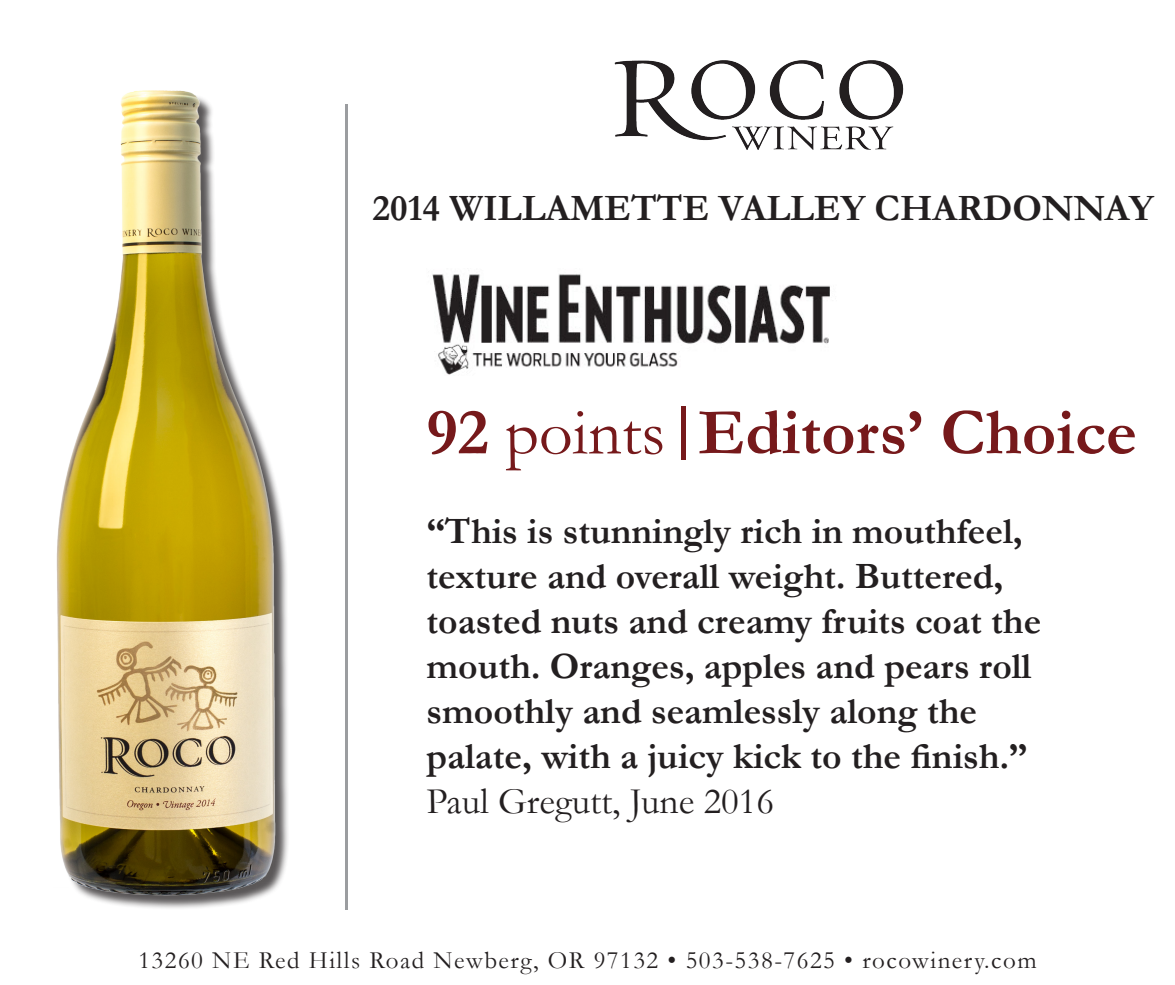
<style>
.page{position:relative;width:1175px;height:985px;background:#fff}
.page>*{position:absolute;margin:0;border:0;box-sizing:border-box;transform-origin:0 0}
.t1{font:700 66.25px "Garamond";color:#76191b}
.t2{font:700 37.5px/45px "Garamond";color:#231f20}
.t3{font:37.5px "Garamond";color:#231f20}
.t4{font:25px "Garamond";letter-spacing:.06em;color:#231f20}
.s1{font-weight:400}
</style>
<div class="page">
<hr style="left:345px;top:104px;width:3px;height:806px;background:#9b9da0">
<img style="left:614px;top:60px;width:289px;height:90px">
<div style="left:59px;top:93px;width:231px;height:817px;background:#231f20;opacity:.75"></div>
<img style="left:56px;top:90px;width:221px;height:808px">
<hr style="left:681px;top:406px;width:4px;height:54px;background:#76191b">
<img style="left:432px;top:274px;width:398px;height:101px">
<p class="t2" style="left:373px;top:185px;width:783px">2014 WILLAMETTE VALLEY CHARDONNAY</p>
<p class="t1" style="left:427px;top:393px;width:712px">92 <span class="s1">points</span> Editors’ Choice</p>
<p class="t2" style="left:427px;top:508px;width:616px">“This is stunningly rich in mouthfeel, texture and overall weight. Buttered, toasted nuts and creamy fruits coat the mouth. Oranges, apples and pears roll smoothly and seamlessly along the</p>
<p class="t2" style="left:427px;top:733px;width:603px">palate, with a juicy kick to the finish.”</p>
<p class="t3" style="left:427px;top:779px;width:349px">Paul Gregutt, June 2016</p>
<p class="t4" style="left:138px;top:945px;width:900px">13260 NE Red Hills Road Newberg, OR 97132 • 503-538-7625 • rocowinery.com</p>
</div>
